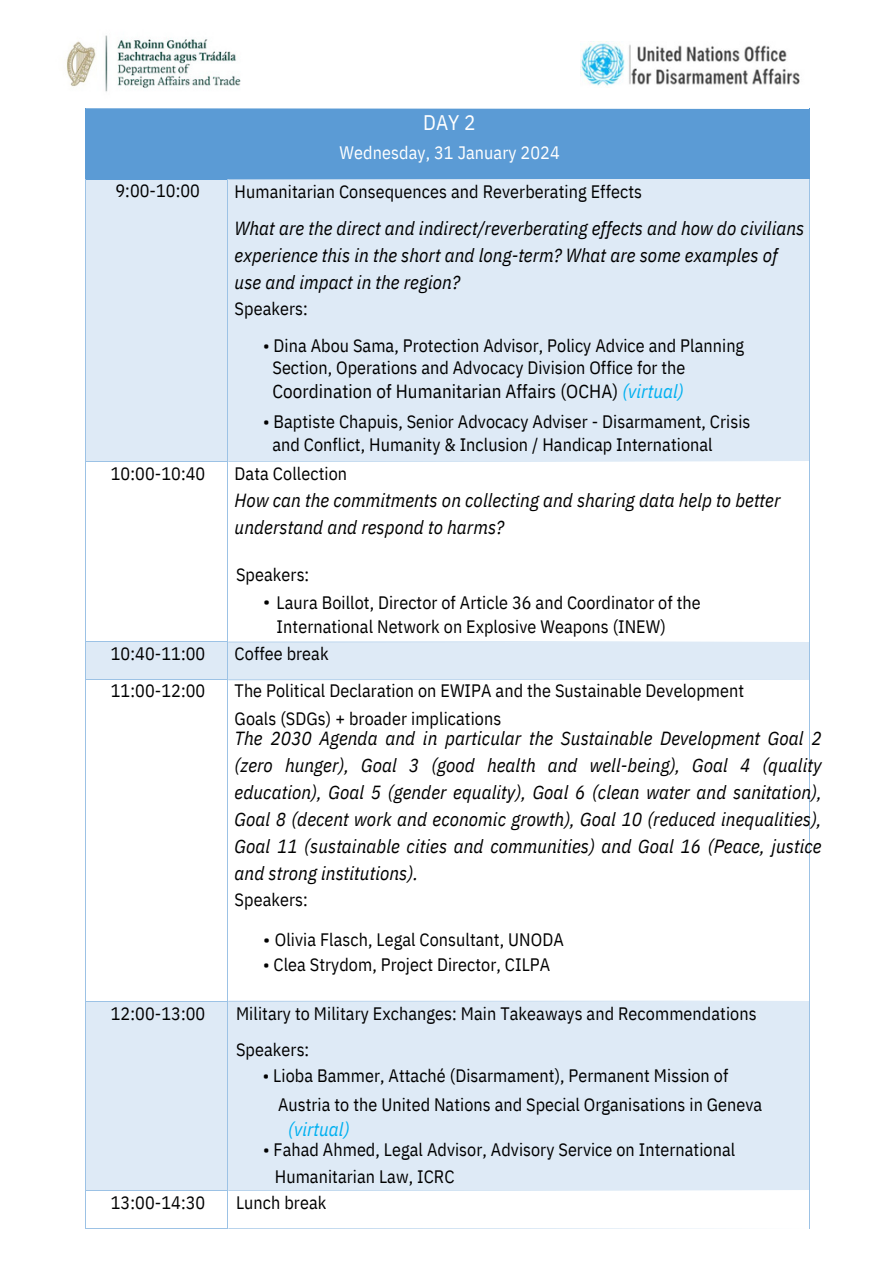
<style>
.page{position:relative;width:894px;height:1264px;background:#fff}
.page>*{position:absolute;margin:0;border:0;box-sizing:border-box;transform-origin:0 0}
.t1{font:21px "IBM Plex Sans Cond";color:#fff}
.t2{font:italic 18.9px/27px "IBM Plex Sans Cond";letter-spacing:.005em;color:#000}
.t3{font:18.9px "IBM Plex Sans Cond";letter-spacing:.005em;color:#000}
.t4{font:italic 18.9px "IBM Plex Sans Cond";letter-spacing:.005em;color:#00b0f0}
.t5{font:18px/37.2px "IBM Plex Sans Cond";letter-spacing:.005em;color:#000}
.t6{font:18px "IBM Plex Sans Cond";letter-spacing:.005em;color:#fff}
.s1{font-style:italic;color:#00b0f0}
.s2{font-family:"IBM Plex Sans"}
</style>
<div class="page">
<img style="left:580px;top:41px;width:220px;height:45px">
<img style="left:66px;top:35px;width:175px;height:57px">
<div style="left:85px;top:109px;width:723px;height:70px;background:#5b9bd5"></div>
<svg style="left:85px;top:108px;width:661px;height:1px"></svg>
<hr style="left:808px;top:109px;width:1px;height:70px;background:#5b9bd5">
<div style="left:85px;top:179px;width:142px;height:282px;background:#deeaf6"></div>
<div style="left:228px;top:179px;width:580px;height:282px;background:#deeaf6"></div>
<hr style="left:85px;top:179px;width:142px;height:1px;background:#5b9bd5">
<svg style="left:228px;top:179px;width:270px;height:1px"></svg>
<hr style="left:85px;top:179px;width:1px;height:282px;background:#9cc2e5">
<hr style="left:227px;top:179px;width:1px;height:282px;background:#9cc2e5">
<hr style="left:808px;top:179px;width:1px;height:282px;background:#9cc2e5">
<hr style="left:85px;top:461px;width:142px;height:1px;background:#9cc2e5">
<svg style="left:227px;top:461px;width:499px;height:1px"></svg>
<hr style="left:85px;top:462px;width:1px;height:179px;background:#9cc2e5">
<hr style="left:227px;top:462px;width:1px;height:179px;background:#9cc2e5">
<hr style="left:808px;top:462px;width:1px;height:179px;background:#9cc2e5">
<div style="left:85px;top:642px;width:142px;height:37px;background:#deeaf6"></div>
<div style="left:228px;top:642px;width:580px;height:37px;background:#deeaf6"></div>
<hr style="left:85px;top:641px;width:142px;height:1px;background:#9cc2e5">
<svg style="left:227px;top:641px;width:499px;height:1px"></svg>
<hr style="left:85px;top:642px;width:1px;height:37px;background:#9cc2e5">
<hr style="left:227px;top:642px;width:1px;height:37px;background:#9cc2e5">
<hr style="left:808px;top:642px;width:1px;height:37px;background:#9cc2e5">
<hr style="left:85px;top:679px;width:142px;height:1px;background:#9cc2e5">
<svg style="left:227px;top:679px;width:582px;height:1px"></svg>
<hr style="left:85px;top:680px;width:1px;height:320px;background:#9cc2e5">
<hr style="left:227px;top:680px;width:1px;height:320px;background:#9cc2e5">
<hr style="left:808px;top:680px;width:1px;height:320px;background:#9cc2e5">
<div style="left:85px;top:1001px;width:142px;height:189px;background:#deeaf6"></div>
<div style="left:228px;top:1001px;width:580px;height:189px;background:#deeaf6"></div>
<hr style="left:85px;top:1000px;width:142px;height:1px;background:#9cc2e5">
<svg style="left:227px;top:1000px;width:500px;height:1px"></svg>
<hr style="left:85px;top:1001px;width:1px;height:189px;background:#9cc2e5">
<hr style="left:227px;top:1001px;width:1px;height:189px;background:#9cc2e5">
<hr style="left:808px;top:1001px;width:1px;height:189px;background:#9cc2e5">
<hr style="left:85px;top:1190px;width:142px;height:1px;background:#9cc2e5">
<svg style="left:228px;top:1190px;width:498px;height:1px"></svg>
<hr style="left:85px;top:1190px;width:1px;height:37px;background:#9cc2e5">
<hr style="left:85px;top:1227px;width:142px;height:1px;background:#9cc2e5">
<hr style="left:227px;top:1190px;width:1px;height:37px;background:#9cc2e5">
<hr style="left:808px;top:1190px;width:1px;height:37px;background:#9cc2e5">
<p class="t5" style="left:115px;top:172px;width:86px">9:00-10:00</p>
<h1 class="t5" style="left:111px;top:454px;width:96px">10:00-10:40</h1>
<h1 class="t5" style="left:111px;top:634px;width:96px">10:40-11:00<br>11:00-12:00</h1>
<h1 class="t5" style="left:111px;top:994px;width:96px">12:00-13:00</h1>
<h1 class="t5" style="left:111px;top:1183px;width:96px">13:00-14:30</h1>
<h1 class="t1" style="left:423px;top:108px;width:54px">DAY 2</h1>
<h1 class="t6" style="left:339px;top:141px;width:221px">Wednesday, 31 January 2024</h1>
<h1 class="t5" style="left:234px;top:172px;width:409px">Humanitarian Consequences and Reverberating Effects</h1>
<h1 class="t2" style="left:234px;top:214px;width:571px">What are the direct and indirect/reverberating effects and how do civilians experience this in the short and long-term? What are some examples of use and impact in the region?</h1>
<h1 class="t5" style="left:234px;top:289px;width:75px">Speakers:</h1>
<h1 class="t5" style="left:263px;top:326px;width:482px">• Dina Abou Sama, Protection Advisor, Policy Advice and Planning</h1>
<p class="t5" style="left:272px;top:348px;width:414px">Section, Operations and Advocacy Division Office for the</p>
<p class="t3" style="left:272px;top:378px;width:412px">Coordination of Humanitarian Affairs (OCHA) <span class="s1">(virtual)</span></p>
<h1 class="t5" style="left:263px;top:402px;width:488px">• Baptiste Chapuis, Senior Advocacy Adviser - Disarmament, Crisis</h1>
<h1 class="t5" style="left:272px;top:426px;width:441px">and Conflict, Humanity &amp; Inclusion / Handicap International</h1>
<h1 class="t5" style="left:234px;top:454px;width:114px">Data Collection</h1>
<h1 class="t2" style="left:234px;top:486px;width:547px">How can the commitments on collecting and sharing data help to better understand and respond to harms?</h1>
<h1 class="t5" style="left:236px;top:556px;width:75px">Speakers:</h1>
<h1 class="t5" style="left:263px;top:583px;width:439px"><span class="s2">•</span> Laura Boillot, Director of Article 36 and Coordinator of the</h1>
<h1 class="t5" style="left:276px;top:607px;width:390px">International Network on Explosive Weapons (INEW)</h1>
<h1 class="t5" style="left:234px;top:634px;width:511px">Coffee break<br>The Political Declaration on EWIPA and the Sustainable Development</h1>
<h1 class="t5" style="left:234px;top:699px;width:268px">Goals (SDGs) + broader implications</h1>
<h1 class="t2" style="left:234px;top:724px;width:588px;text-align:justify">The 2030 Agenda and in particular the Sustainable Development Goal 2 (zero hunger), Goal 3 (good health and well-being), Goal 4 (quality education), Goal 5 (gender equality), Goal 6 (clean water and sanitation), Goal 8 (decent work and economic growth), Goal 10 (reduced inequalities), Goal 11 (sustainable cities and communities) and Goal 16 (Peace, justice and strong institutions).</h1>
<h1 class="t5" style="left:234px;top:880px;width:75px">Speakers:</h1>
<h1 class="t5" style="left:263px;top:920px;width:302px"><span class="s2">•</span> Olivia Flasch, Legal Consultant, UNODA</h1>
<h1 class="t5" style="left:263px;top:946px;width:289px">• Clea Strydom, Project Director, CILPA</h1>
<h1 class="t5" style="left:236px;top:995px;width:522px;line-height:36px">Military to Military Exchanges: Main Takeaways and Recommendations<br>Speakers:</h1>
<h1 class="t5" style="left:263px;top:1056px;width:467px">• Lioba Bammer, Attaché (Disarmament), Permanent Mission of</h1>
<h1 class="t5" style="left:278px;top:1085px;width:485px">Austria to the United Nations and Special Organisations in Geneva</h1>
<h1 class="t4" style="left:288px;top:1116px;width:63px">(virtual)</h1>
<h1 class="t5" style="left:263px;top:1130px;width:473px">• Fahad Ahmed, Legal Advisor, Advisory Service on International</h1>
<h1 class="t5" style="left:275px;top:1157px;width:181px">Humanitarian Law, ICRC</h1>
<h1 class="t5" style="left:236px;top:1183px;width:92px">Lunch break</h1>
</div>
